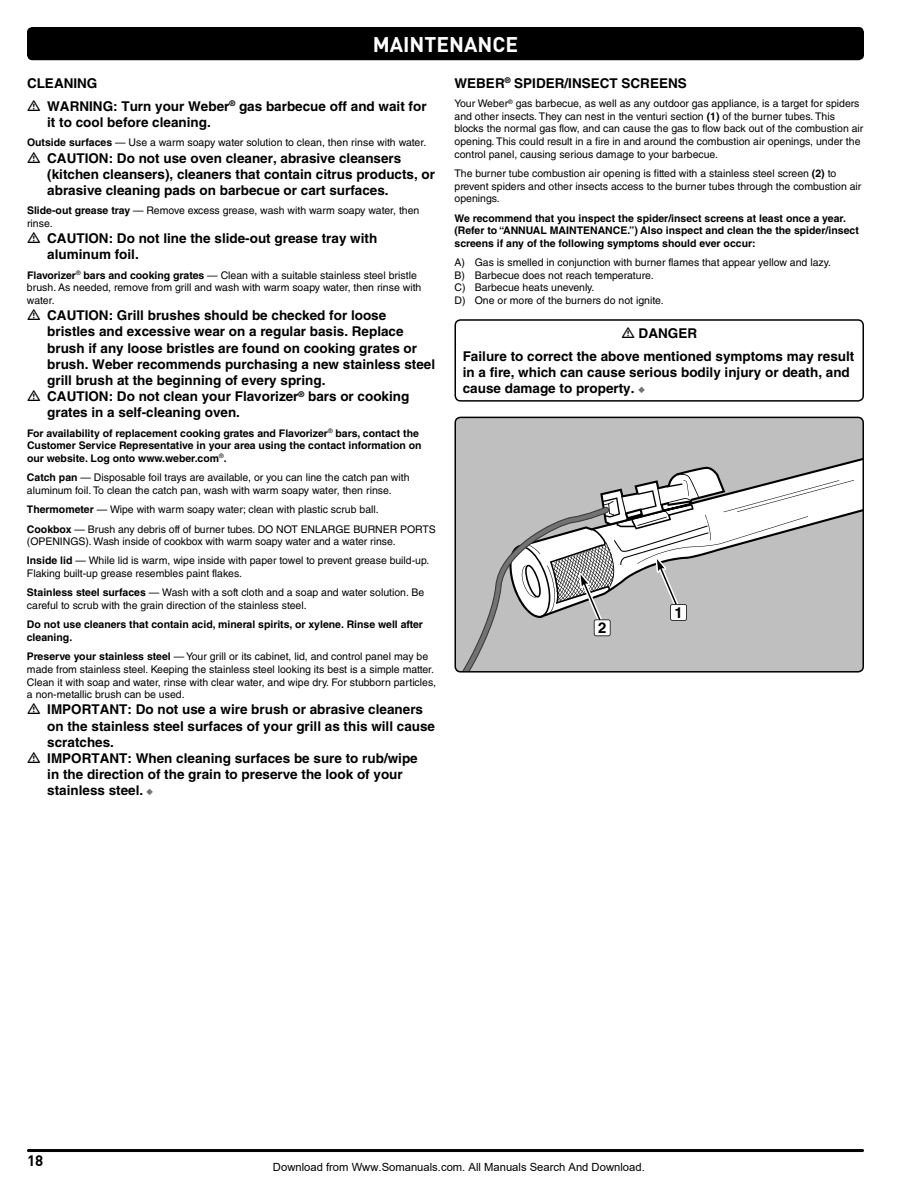
<style>
.page{position:relative;width:918px;height:1188px;background:#fff}
.page>*{position:absolute;margin:0;border:0;box-sizing:border-box;transform-origin:0 0}
.t1{font:21px "DI Nkerned";color:#fff}
.t2{font:15px "DI Nkerned";color:#000}
.t3{font:700 15px "Helvetica LT Std";color:#000}
.t4{font:700 13.5px/16.2px "Helvetica LT Std";color:#000}
.t5{font:11.25px "Arial";color:#000}
.t6{font:10.5px/12.6px "Helvetica LT Std";color:#000}
.t7{font:700 10.5px/12.6px "Helvetica LT Std";color:#000}
.s1{font-weight:700}
.s2{color:#737373}
</style>
<div class="page">
<div style="left:27px;top:27px;width:837px;height:33px;background:#000;border-radius:5px"></div>
<hr style="left:27px;top:1149px;width:837px;height:3px;background:#000;border-radius:2px">
<svg style="left:454px;top:417px;width:410px;height:256px;fill:#bfbfbf"></svg>
<svg style="left:454px;top:319px;width:410px;height:83px"></svg>
<h1 class="t1" style="left:373px;top:31px;width:147px">MAINTENANCE</h1>
<p class="t4" style="left:47px;top:71px;width:381px;line-height:23px;text-indent:-20px">CLEANING<br>WARNING: Turn your Weber<sup>®</sup> gas barbecue off and wait for</p>
<p class="t4" style="left:47px;top:114px;width:165px">it to cool before cleaning.</p>
<p class="t6" style="left:27px;top:136px;width:401px"><span class="s1">Outside surfaces</span> — Use a warm soapy water solution to clean, then rinse with water.</p>
<p class="t4" style="left:47px;top:150px;width:389px">CAUTION: Do not use oven cleaner, abrasive cleansers (kitchen cleansers), cleaners that contain citrus products, or abrasive cleaning pads on barbecue or cart surfaces.</p>
<p class="t6" style="left:27px;top:204px;width:394px"><span class="s1">Slide-out grease tray</span> — Remove excess grease, wash with warm soapy water, then rinse.</p>
<p class="t4" style="left:47px;top:230px;width:332px">CAUTION: Do not line the slide-out grease tray with aluminum foil.</p>
<p class="t6" style="left:27px;top:269px;width:396px"><span class="s1">Flavorizer</span><sup>®</sup> <span class="s1">bars and cooking grates</span> — Clean with a suitable stainless steel bristle brush. As needed, remove from grill and wash with warm soapy water, then rinse with water.</p>
<p class="t4" style="left:47px;top:307px;width:389px">CAUTION: Grill brushes should be checked for loose bristles and excessive wear on a regular basis. Replace brush if any loose bristles are found on cooking grates or brush. Weber recommends purchasing a new stainless steel grill brush at the beginning of every spring.<br>CAUTION: Do not clean your Flavorizer<sup>®</sup> bars or cooking grates in a self-cleaning oven.</p>
<p class="t7" style="left:27px;top:427px;width:396px">For availability of replacement cooking grates and Flavorizer<sup>®</sup> bars, contact the<br>Customer Service Representative in your area using the contact information on our website. Log onto www.weber.com<sup>®</sup>.</p>
<p class="t6" style="left:27px;top:471px;width:384px"><span class="s1">Catch pan</span> — Disposable foil trays are available, or you can line the catch pan with aluminum foil. To clean the catch pan, wash with warm soapy water, then rinse.</p>
<p class="t6" style="left:27px;top:500px;width:410px;line-height:19.4px"><span class="s1">Thermometer</span> — Wipe with warm soapy water; clean with plastic scrub ball.<br><span class="s1">Cookbox</span> — Brush any debris off of burner tubes. DO NOT ENLARGE BURNER PORTS</p>
<p class="t6" style="left:27px;top:532px;width:404px;line-height:19.4px">(OPENINGS). Wash inside of cookbox with warm soapy water and a water rinse.<br><span class="s1">Inside lid</span> — While lid is warm, wipe inside with paper towel to prevent grease build-up.</p>
<p class="t6" style="left:27px;top:564px;width:399px;line-height:19.4px">Flaking built-up grease resembles paint flakes.<br><span class="s1">Stainless steel surfaces</span> — Wash with a soft cloth and a soap and water solution. Be</p>
<p class="t6" style="left:27px;top:599px;width:281px">careful to scrub with the grain direction of the stainless steel.</p>
<p class="t7" style="left:27px;top:618px;width:398px">Do not use cleaners that contain acid, mineral spirits, or xylene. Rinse well after cleaning.</p>
<p class="t6" style="left:27px;top:650px;width:411px"><span class="s1">Preserve your stainless steel</span> — Your grill or its cabinet, lid, and control panel may be made from stainless steel. Keeping the stainless steel looking its best is a simple matter.<br>Clean it with soap and water, rinse with clear water, and wipe dry. For stubborn particles, a non-metallic brush can be used.</p>
<p class="t4" style="left:47px;top:701px;width:389px">IMPORTANT: Do not use a wire brush or abrasive cleaners on the stainless steel surfaces of your grill as this will cause scratches.<br>IMPORTANT: When cleaning surfaces be sure to rub/wipe<br>in the direction of the grain to preserve the look of your stainless steel. <span class="s2">◆</span></p>
<p class="t4" style="left:454px;top:75px;width:234px">WEBER<sup>®</sup> SPIDER/INSECT SCREENS</p>
<p class="t6" style="left:454px;top:97px;width:410px">Your Weber<sup>®</sup> gas barbecue, as well as any outdoor gas appliance, is a target for spiders and other insects. They can nest in the venturi section <span class="s1">(1)</span> of the burner tubes. This blocks the normal gas flow, and can cause the gas to flow back out of the combustion air opening. This could result in a fire in and around the combustion air openings, under the control panel, causing serious damage to your barbecue.</p>
<p class="t6" style="left:454px;top:167px;width:408px">The burner tube combustion air opening is fitted with a stainless steel screen <span class="s1">(2)</span> to prevent spiders and other insects access to the burner tubes through the combustion air openings.</p>
<p class="t7" style="left:454px;top:211px;width:406px">We recommend that you inspect the spider/insect screens at least once a year. (Refer to “ANNUAL MAINTENANCE.”) Also inspect and clean the the spider/insect screens if any of the following symptoms should ever occur:</p>
<p class="t6" style="left:454px;top:256px;width:378px">A) Gas is smelled in conjunction with burner flames that appear yellow and lazy.<br>B) Barbecue does not reach temperature.<br>C) Barbecue heats unevenly.<br>D) One or more of the burners do not ignite.</p>
<p class="t4" style="left:463px;top:321px;width:393px;line-height:23px;text-indent:176px">DANGER<br>Failure to correct the above mentioned symptoms may result</p>
<p class="t4" style="left:463px;top:364px;width:389px">in a fire, which can cause serious bodily injury or death, and cause damage to property. <span class="s2">◆</span></p>
<h2 class="t3" style="left:674px;top:603px;width:10px">1</h2>
<h2 class="t3" style="left:598px;top:619px;width:10px">2</h2>
<h2 class="t2" style="left:27px;top:1151px;width:18px">18</h2>
<p class="t5" style="left:273px;top:1160px;width:373px">Download from Www.Somanuals.com. All Manuals Search And Download.</p>
</div>
